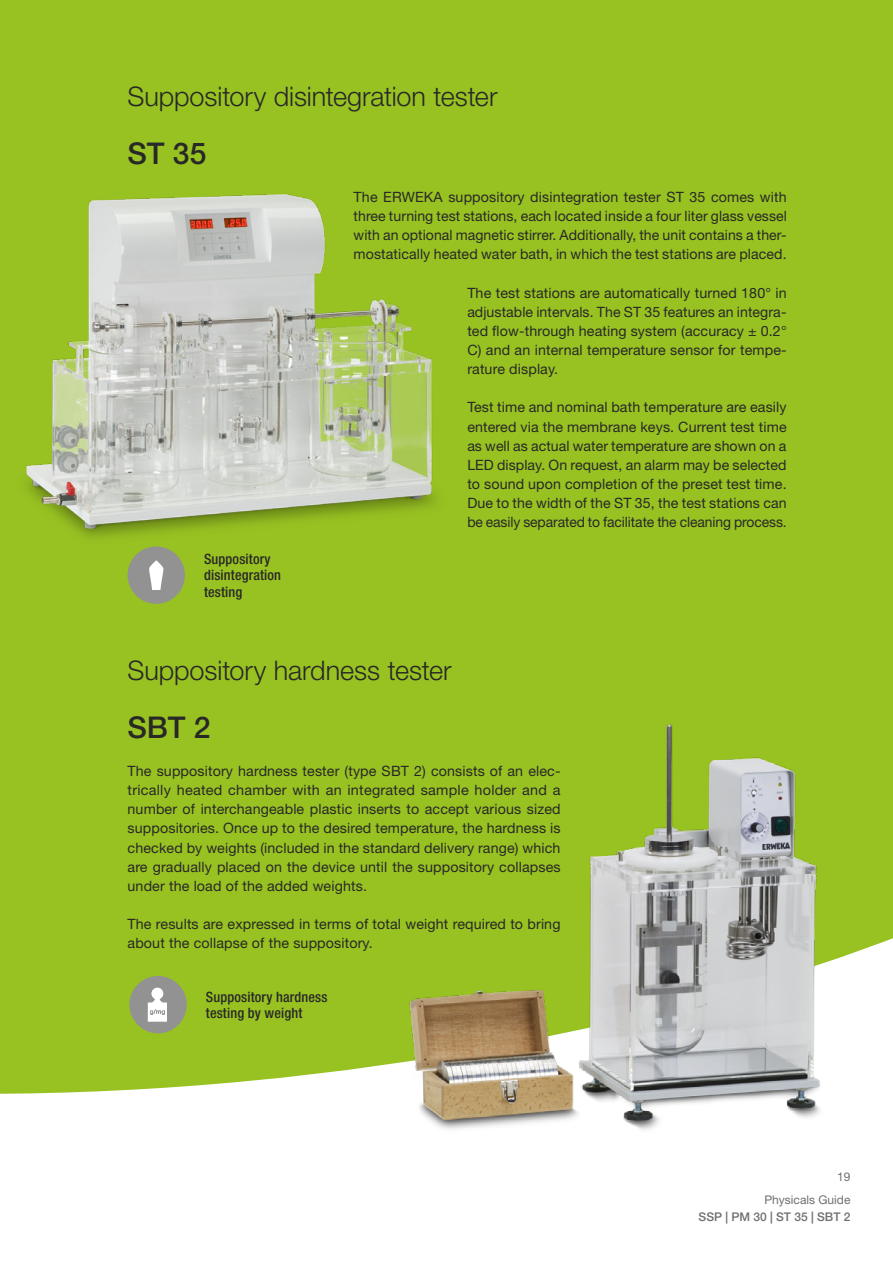
<style>
.page{position:relative;width:893px;height:1263px;background:#fff}
.page>*{position:absolute;margin:0;border:0;box-sizing:border-box;transform-origin:0 0}
.t1{font:500 30px "Helvetica Neue LT Std";letter-spacing:-.005em;color:#282827}
.t2{font:300 27px "Helvetica Neue LT Std";letter-spacing:-.005em;color:#282827}
.t3{font:14.25px/19.2px "Helvetica Neue LT Std";letter-spacing:.01em;color:#282827;text-align:justify}
.t4{font:500 condensed 14.25px/16.5px "Helvetica Neue LT Std";letter-spacing:.01em;color:#282827}
.t5{font:500 12px "Helvetica Neue LT Std";color:#706f6f}
.t6{font:12px/23.7px "Helvetica Neue LT Std";color:#706f6f;text-align:right}
</style>
<div class="page">
<div style="left:0;top:0;width:893px;height:1094px;background:#98c222"></div>
<div style="left:128px;top:546px;width:57px;height:58px;background:#929292;border-radius:50%"></div>
<svg style="left:149px;top:560px;width:15px;height:30px"></svg>
<div style="left:129px;top:976px;width:58px;height:57px;background:#929292;border-radius:50%"></div>
<svg style="left:148px;top:987px;width:19px;height:35px"></svg>
<img style="left:399px;top:715px;width:432px;height:415px">
<img style="left:0;top:161px;width:500px;height:386px">
<h2 class="t2" style="left:128px;top:80px;width:371px">Suppository disintegration tester</h2>
<h1 class="t1" style="left:128px;top:135px;width:80px">ST 35</h1>
<p class="t4" style="left:204px;top:550px;width:79px">Suppository disintegration testing</p>
<p class="t3" style="left:354px;top:187px;width:435px">The ERWEKA suppository disintegration tester ST 35 comes with three turning test stations, each located inside a four liter glass vessel with an optional magnetic stirrer. Additionally, the unit contains a ther&shy;mostatically heated water bath, in which the test stations are placed.</p>
<p class="t3" style="left:467px;top:283px;width:321px">The test stations are automatically turned 180° in adjustable intervals. The ST 35 features an integra&shy;ted flow-through heating system (accuracy ± 0.2° C) and an internal temperature sensor for tempe&shy;rature display.</p>
<p class="t3" style="left:467px;top:398px;width:321px">Test time and nominal bath temperature are easily entered via the membrane keys. Current test time as well as actual water temperature are shown on a LED display. On request, an alarm may be selected to sound upon completion of the preset test time.<br>Due to the width of the ST 35, the test stations can be easily separated to facilitate the cleaning process.</p>
<h2 class="t2" style="left:128px;top:654px;width:326px">Suppository hardness tester</h2>
<h1 class="t1" style="left:128px;top:709px;width:85px">SBT 2</h1>
<p class="t3" style="left:128px;top:761px;width:435px">The suppository hardness tester (type SBT 2) consists of an elec&shy;trically heated chamber with an integrated sample holder and a number of interchangeable plastic inserts to accept various sized suppositories. Once up to the desired temperature, the hardness is checked by weights (included in the standard delivery range) which are gradually placed on the device until the suppository collapses under the load of the added weights.</p>
<p class="t3" style="left:128px;top:914px;width:434px">The results are expressed in terms of total weight required to bring about the collapse of the suppository.</p>
<p class="t4" style="left:206px;top:988px;width:123px">Suppository hardness testing by weight</p>
<p class="t6" style="left:764px;top:1164px;width:88px">19<br>Physicals Guide</p>
<p class="t5" style="left:699px;top:1209px;width:153px">SSP | PM 30 | ST 35 | SBT 2</p>
</div>
